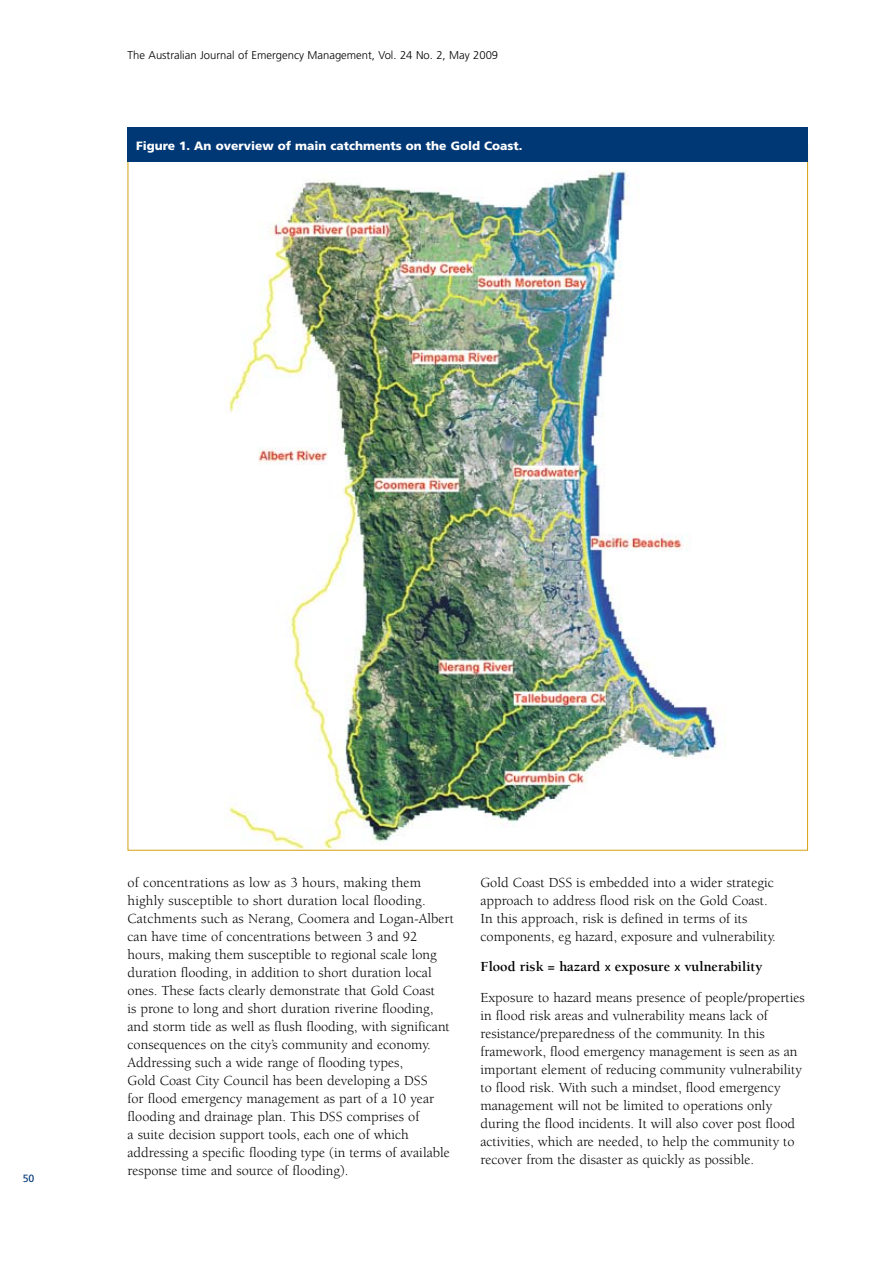
<style>
.page{position:relative;width:893px;height:1263px;background:#fff}
.page>*{position:absolute;margin:0;border:0;box-sizing:border-box;transform-origin:0 0}
.t1{font:14.25px/18px "Berkeley";color:#000}
.t2{font:900 12px "Frutiger";color:#fff}
.t3{font:300 11.25px "Frutiger";color:#000}
.t4{font:10.5px "Frutiger";color:#003876}
.s1{font-weight:700}
.s2{font-family:"Frutiger";font-size:12px}
</style>
<div class="page">
<img style="left:229px;top:170px;width:490px;height:678px">
<div style="left:128px;top:128px;width:680px;height:34px;background:#003876"></div>
<p class="t3" style="left:128px;top:49px;width:372px">The Australian Journal of Emergency Management, Vol. 24 No. 2, May 2009</p>
<p class="t2" style="left:136px;top:138px;width:388px">Figure 1. An overview of main catchments on the Gold Coast.</p>
<p class="t4" style="left:23px;top:1172px;width:13px">50</p>
<p class="t1" style="left:128px;top:873px;width:328px">of concentrations as low as 3 hours, making them highly susceptible to short duration local flooding.<br>Catchments such as Nerang, Coomera and Logan-Albert can have time of concentrations between 3 and 92 hours, making them susceptible to regional scale long duration flooding, in addition to short duration local ones. These facts clearly demonstrate that Gold Coast<br>is prone to long and short duration riverine flooding, and storm tide as well as flush flooding, with significant consequences on the city’s community and economy.<br>Addressing such a wide range of flooding types,<br>Gold Coast City Council has been developing a DSS<br>for flood emergency management as part of a 10 year flooding and drainage plan. This DSS comprises of<br>a suite decision support tools, each one of which addressing a specific flooding type (in terms of available response time and source of flooding).</p>
<p class="t1" style="left:480px;top:873px;width:297px">Gold Coast DSS is embedded into a wider strategic approach to address flood risk on the Gold Coast.<br>In this approach, risk is defined in terms of its components, eg hazard, exposure and vulnerability.</p>
<p class="t1" style="left:480px;top:952px;width:326px;line-height:30.8px"><span class="s1">Flood risk = hazard</span> <span class="s2">x</span> <span class="s1">exposure</span> <span class="s2">x</span> <span class="s1">vulnerability<br></span>Exposure to hazard means presence of people/properties</p>
<p class="t1" style="left:480px;top:1007px;width:323px">in flood risk areas and vulnerability means lack of resistance/preparedness of the community. In this framework, flood emergency management is seen as an important element of reducing community vulnerability to flood risk. With such a mindset, flood emergency management will not be limited to operations only during the flood incidents. It will also cover post flood activities, which are needed, to help the community to recover from the disaster as quickly as possible.</p>
</div>
